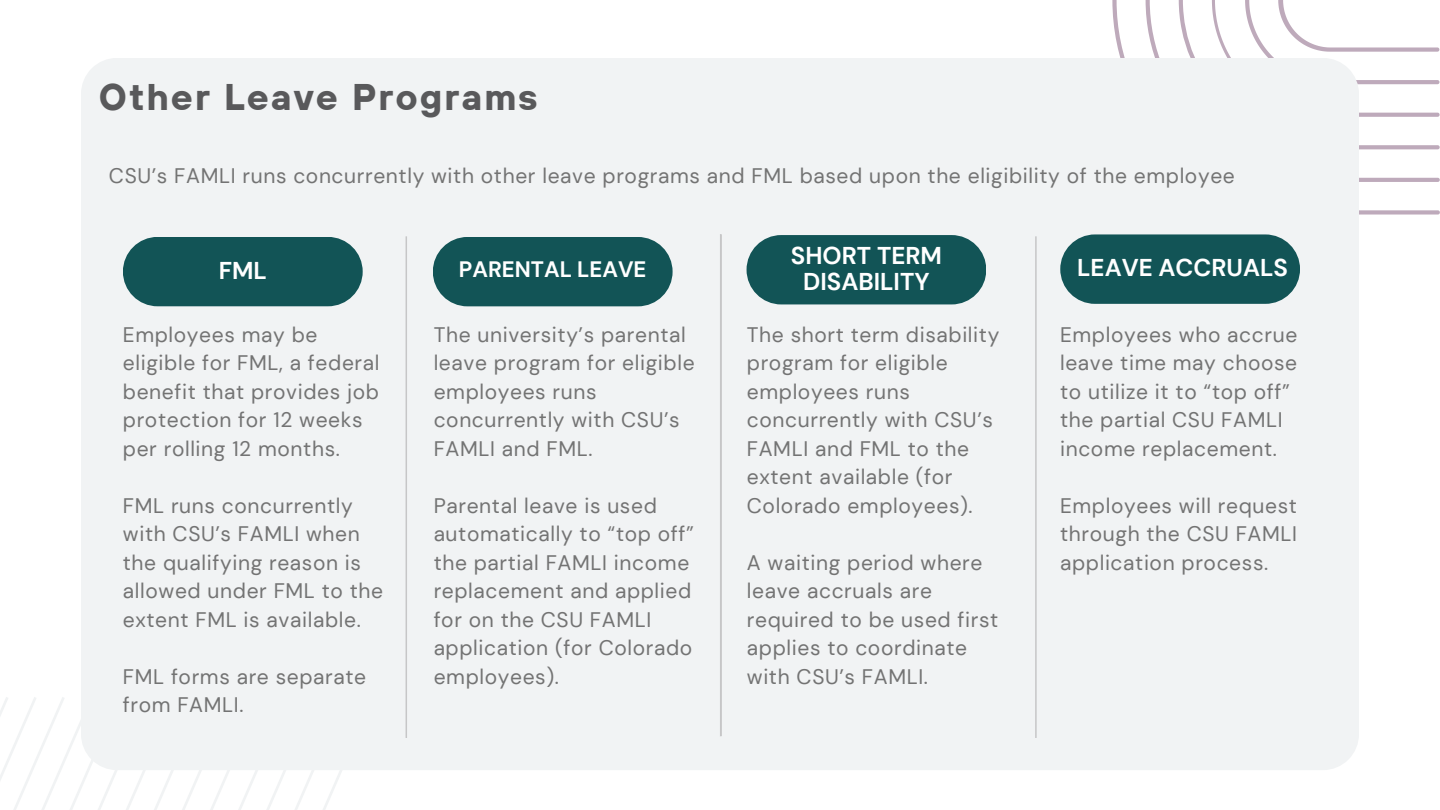
<style>
.page{position:relative;width:1440px;height:810px;background:#fff}
.page>*{position:absolute;margin:0;border:0;box-sizing:border-box;transform-origin:0 0}
.t1{font:700 37px "TT Hoves";letter-spacing:.055em;color:#59595b}
.t2{font:700 24.3px/26.2px "DM Sans";color:#fff;text-align:center}
.t3{font:700 22.3px "DM Sans";color:#fff}
.t4{font:21px/28.5px "DM Sans";letter-spacing:.03em;color:#737373}
</style>
<div class="page">
<svg style="left:1112px;top:0;width:328px;height:214px"></svg>
<div style="left:81px;top:58px;width:1278px;height:712px;background:#f1f3f4"></div>
<svg style="left:0;top:697px;width:373px;height:113px"></svg>
<div style="left:123px;top:237px;width:240px;height:69px;background:#125456;border-radius:35px"></div>
<div style="left:433px;top:237px;width:240px;height:69px;background:#125456;border-radius:35px"></div>
<div style="left:747px;top:235px;width:239px;height:69px;background:#125456;border-radius:35px"></div>
<div style="left:1060px;top:234px;width:240px;height:70px;background:#125456;border-radius:35px"></div>
<hr style="left:1035px;top:236px;width:2px;height:502px;background:#c6c6c7">
<hr style="left:720px;top:234px;width:1px;height:502px;background:#c6c6c7">
<hr style="left:406px;top:236px;width:1px;height:502px;background:#c6c6c7">
<p class="t1" style="left:99px;top:73px;width:440px">Other Leave Programs</p>
<p class="t4" style="left:109px;top:162px;width:1127px">CSU’s FAMLI runs concurrently with other leave programs and FML based upon the eligibility of the employee</p>
<p class="t2" style="left:219px;top:257px;width:50px">FML</p>
<p class="t3" style="left:459px;top:255px;width:189px">PARENTAL LEAVE</p>
<p class="t4" style="left:123px;top:321px;width:258px">Employees may be eligible for FML, a federal benefit that provides job protection for 12 weeks per rolling 12 months.</p>
<p class="t4" style="left:123px;top:492px;width:262px">FML runs concurrently with CSU’s FAMLI when the qualifying reason is allowed under FML to the extent FML is available.</p>
<p class="t4" style="left:123px;top:663px;width:245px">FML forms are separate from FAMLI.</p>
<p class="t4" style="left:434px;top:321px;width:263px">The university’s parental leave program for eligible employees runs concurrently with CSU’s<br>FAMLI and FML.</p>
<p class="t4" style="left:434px;top:492px;width:262px">Parental leave is used automatically to “top off” the partial FAMLI income replacement and applied for on the CSU FAMLI application (for Colorado employees).</p>
<p class="t2" style="left:791px;top:242px;width:153px">SHORT TERM<br>DISABILITY</p>
<p class="t4" style="left:747px;top:321px;width:254px">The short term disability program for eligible employees runs concurrently with CSU’s<br>FAMLI and FML to the extent available (for<br>Colorado employees).</p>
<p class="t4" style="left:747px;top:549px;width:253px">A waiting period where leave accruals are required to be used first applies to coordinate with CSU’s FAMLI.</p>
<p class="t2" style="left:1077px;top:255px;width:212px">LEAVE ACCRUALS</p>
<p class="t4" style="left:1060px;top:321px;width:239px">Employees who accrue leave time may choose to utilize it to “top off” the partial CSU FAMLI income replacement.</p>
<p class="t4" style="left:1060px;top:492px;width:239px;text-align:justify">Employees will request through the CSU FAMLI application process.</p>
</div>
